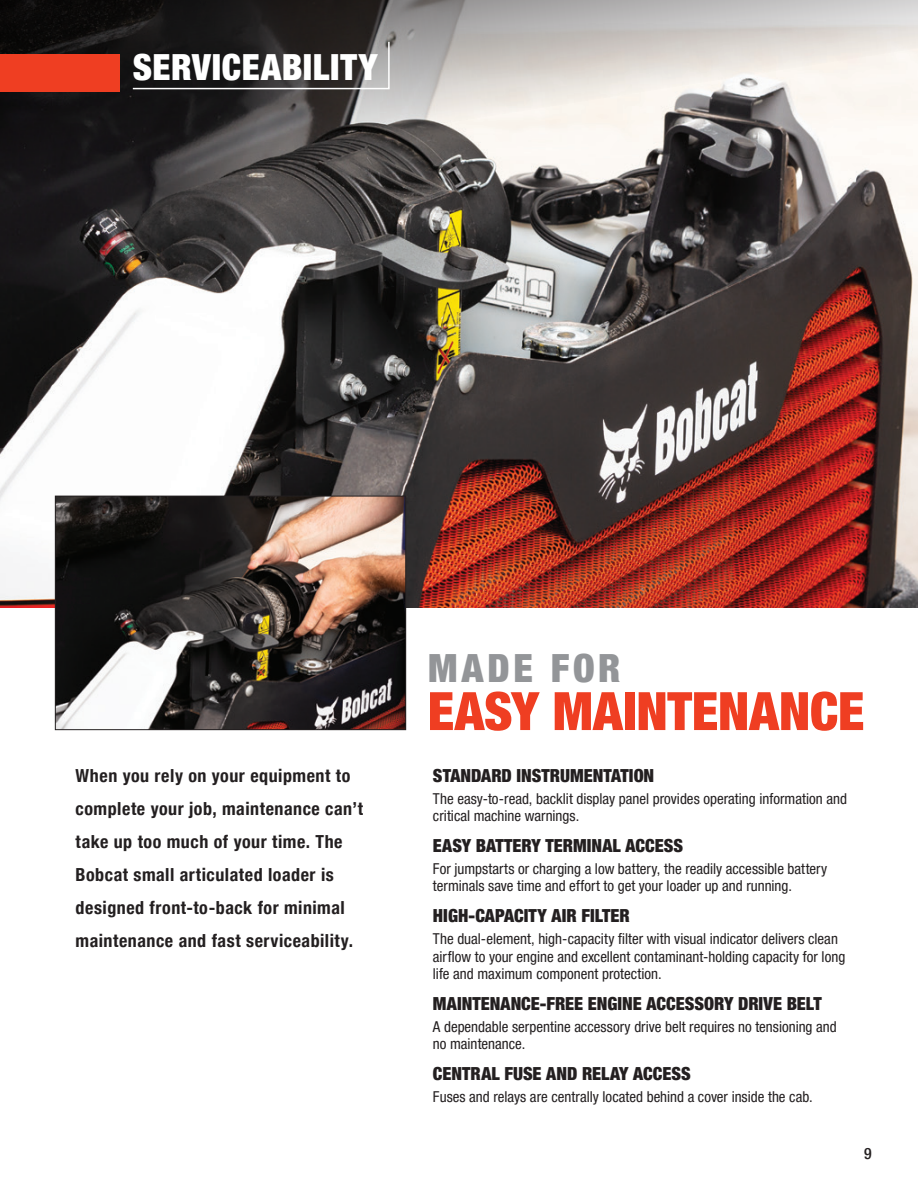
<style>
.page{position:relative;width:918px;height:1188px;background:#fff}
.page>*{position:absolute;margin:0;border:0;box-sizing:border-box;transform-origin:0 0}
.Heading{font:900 condensed 52.95px "Helvetica Neue LT Pro";letter-spacing:-.005em;color:#ef3e22}
.Heading-2{font:900 condensed 38.85px "Helvetica Neue LT Pro";letter-spacing:.095em;color:#939598}
.Body{font:900 condensed 36px "Helvetica Neue LT Pro";letter-spacing:.02em;color:#fff}
.Body_Copy{font:700 condensed 18px/33px "Helvetica Neue LT Pro";letter-spacing:.03em;color:#231f20}
.Subhead{font:900 condensed 18px "Helvetica Neue LT Pro";color:#231f20}
.t1{font:500 condensed 15.75px "Helvetica Neue LT Pro";color:#231f20}
.Body_Copy-2{font:condensed 15px/17.2px "Helvetica Neue LT Pro";color:#231f20}
</style>
<div class="page">
<img style="left:0;top:194px;width:918px;height:414px">
<img style="left:57px;top:498px;width:347px;height:230px">
<div style="left:55px;top:496px;width:351px;height:234px;border:1px solid #231f20"></div>
<svg style="left:0;top:0;width:918px;height:194px"></svg>
<div style="left:0;top:54px;width:119px;height:38px;background:#ef3e22"></div>
<svg style="left:131px;top:40px;width:259px;height:50px;background:#343332"></svg>
<p class="Body" style="left:133px;top:46px;width:246px">SERVICEABILITY</p>
<p class="Heading-2" style="left:428px;top:645px;width:194px">MADE FOR</p>
<p class="Heading" style="left:428px;top:680px;width:438px">EASY MAINTENANCE</p>
<p class="Body_Copy" style="left:76px;top:759px;width:289px">When you rely on your equipment to complete your job, maintenance can’t take up too much of your time. The Bobcat small articulated loader is designed front-to-back for minimal maintenance and fast serviceability.</p>
<p class="Subhead" style="left:433px;top:765px;width:223px">STANDARD INSTRUMENTATION</p>
<p class="Body_Copy-2" style="left:433px;top:790px;width:416px">The easy-to-read, backlit display panel provides operating information and critical machine warnings.</p>
<p class="Subhead" style="left:433px;top:835px;width:252px">EASY BATTERY TERMINAL ACCESS</p>
<p class="Body_Copy-2" style="left:433px;top:860px;width:396px">For jumpstarts or charging a low battery, the readily accessible battery terminals save time and effort to get your loader up and running.</p>
<p class="Subhead" style="left:433px;top:905px;width:198px">HIGH-CAPACITY AIR FILTER</p>
<p class="Body_Copy-2" style="left:433px;top:930px;width:414px">The dual-element, high-capacity filter with visual indicator delivers clean airflow to your engine and excellent contaminant-holding capacity for long life and maximum component protection.</p>
<p class="Subhead" style="left:433px;top:992px;width:390px">MAINTENANCE-FREE ENGINE ACCESSORY DRIVE BELT</p>
<p class="Body_Copy-2" style="left:433px;top:1018px;width:405px">A dependable serpentine accessory drive belt requires no tensioning and no maintenance.</p>
<p class="Subhead" style="left:433px;top:1062px;width:259px">CENTRAL FUSE AND RELAY ACCESS</p>
<p class="Body_Copy-2" style="left:433px;top:1088px;width:381px">Fuses and relays are centrally located behind a cover inside the cab.</p>
<p class="t1" style="left:864px;top:1144px;width:9px">9</p>
</div>
